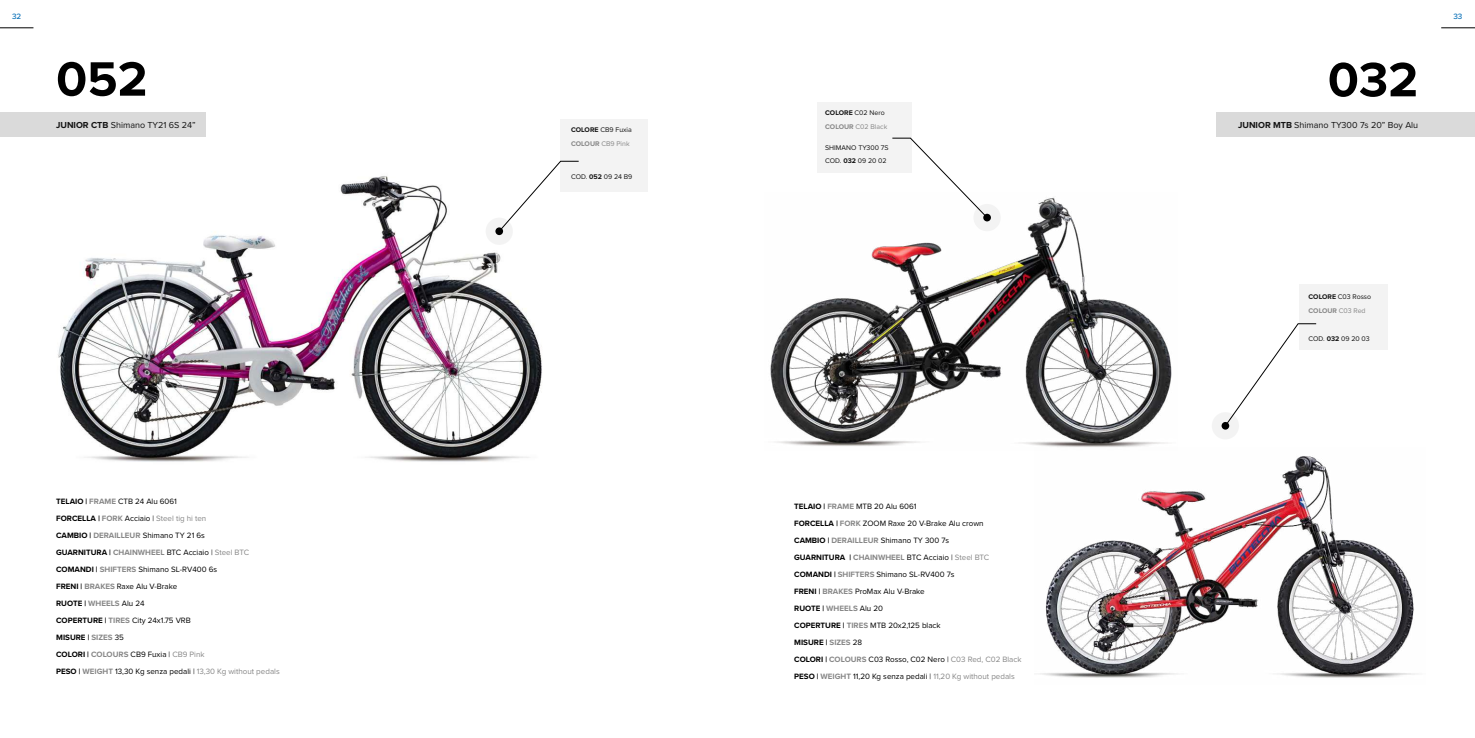
<style>
.page{position:relative;width:1475px;height:738px;background:#fff}
.page>*{position:absolute;margin:0;border:0;box-sizing:border-box;transform-origin:0 0}
.t1{font:700 50px "Proxima Nova";color:#000}
.t2{font:9px "Proxima Nova";color:#131313}
.t3{font:8px/17px "Proxima Nova";color:#000}
.t4{font:500 8px "Proxima Nova";color:#0870b8}
.t5{font:7px/14px "Proxima Nova";color:#131313}
.t6{font:7px/14px "Proxima Nova";color:#878787}
.s1{font-weight:700;color:#131313}
.s2{color:#131313}
.s3{font-weight:700}
.s4{font-weight:700;color:#878787}
.s5{color:#878787}
.s6{font-weight:700;font-style:italic}
</style>
<div class="page">
<img style="left:58px;top:176px;width:484px;height:286px">
<img style="left:770px;top:197px;width:402px;height:249px">
<img style="left:1040px;top:446px;width:375px;height:232px">
<hr style="left:1440px;top:27px;width:34px;height:1px;background:#000">
<hr style="left:0;top:27px;width:33px;height:1px;background:#000">
<div style="left:0;top:113px;width:206px;height:24px;background:#dadada"></div>
<div style="left:1216px;top:113px;width:258px;height:24px;background:#dadada"></div>
<div style="left:560px;top:119px;width:87px;height:72px;background:#f3f3f3"></div>
<div style="left:485px;top:217px;width:28px;height:28px;background:#f3f3f3;border-radius:50%"></div>
<div style="left:495px;top:227px;width:8px;height:8px;background:#000;border-radius:50%"></div>
<svg style="left:498px;top:160px;width:81px;height:72px"></svg>
<div style="left:816px;top:103px;width:95px;height:69px;background:#f3f3f3"></div>
<div style="left:1298px;top:284px;width:89px;height:65px;background:#f3f3f3"></div>
<div style="left:973px;top:204px;width:27px;height:27px;background:#f3f3f3;border-radius:50%"></div>
<div style="left:1211px;top:412px;width:27px;height:27px;background:#f3f3f3;border-radius:50%"></div>
<div style="left:983px;top:213px;width:7px;height:8px;background:#000;border-radius:50%"></div>
<svg style="left:1221px;top:421px;width:7px;height:8px"></svg>
<svg style="left:891px;top:137px;width:97px;height:81px"></svg>
<svg style="left:1224px;top:323px;width:92px;height:103px"></svg>
<p class="t4" style="left:12px;top:10px;width:11px">32</p>
<p class="t4" style="left:1452px;top:10px;width:11px">33</p>
<h1 class="t1" style="left:56px;top:42px;width:93px">052</h1>
<h1 class="t1" style="left:1327px;top:42px;width:92px">032</h1>
<p class="t6" style="left:825px;top:105px;width:64px"><span class="s1">COLORE</span> <span class="s2">C02 Nero<br></span><span class="s3">COLOUR</span> C02 Black</p>
<p class="t2" style="left:56px;top:118px;width:141px"><span class="s3">JUNIOR CTB</span> Shimano TY21 6S 24”</p>
<p class="t2" style="left:1237px;top:118px;width:181px"><span class="s3">JUNIOR MTB</span> Shimano TY300 7s 20” Boy Alu</p>
<p class="t5" style="left:571px;top:122px;width:62px"><span class="s3">COLORE</span> CB9 Fuxia<br><span class="s4">COLOUR</span> <span class="s5">CB9 Pink</span></p>
<p class="t5" style="left:571px;top:169px;width:63px">COD. <span class="s3">052</span> 09 24 B9</p>
<p class="t5" style="left:825px;top:141px;width:65px;line-height:13px">SHIMANO TY300 7S<br>COD. <span class="s3">032</span> 09 20 02</p>
<p class="t5" style="left:1308px;top:288px;width:64px"><span class="s3">COLORE</span> C03 Rosso<br><span class="s4">COLOUR</span> <span class="s5">C03 Red</span></p>
<p class="t3" style="left:56px;top:492px;width:225px"><span class="s3">TELAIO |</span> <span class="s4">FRAME</span> CTB 24 Alu 6061<br><span class="s3">FORCELLA</span> <span class="s6">|</span> <span class="s4">FORK</span> Acciaio | <span class="s5">Steel tig hi ten<br></span><span class="s3">CAMBIO |</span> <span class="s4">DERAILLEUR</span> Shimano TY 21 6s<br><span class="s3">GUARNITURA |</span> <span class="s4">CHAINWHEEL</span> BTC Acciaio | <span class="s5">Steel BTC </span><span class="s3">COMANDI |</span> <span class="s4">SHIFTERS</span> Shimano SL-RV400 6s<br><span class="s3">FRENI |</span> <span class="s4">BRAKES</span> Raxe Alu V-Brake<br><span class="s3">RUOTE |</span> <span class="s4">WHEELS</span> Alu 24<br><span class="s3">COPERTURE |</span> <span class="s4">TIRES</span> City 24x1.75 VRB<br><span class="s3">MISURE |</span> <span class="s4">SIZES</span> 35<br><span class="s3">COLORI |</span> <span class="s4">COLOURS</span> CB9 Fuxia | <span class="s5">CB9 Pink<br></span><span class="s3">PESO |</span> <span class="s4">WEIGHT</span> 13,30 Kg senza pedali | <span class="s5">13,30 Kg without pedals</span></p>
<p class="t3" style="left:794px;top:497px;width:229px"><span class="s3">TELAIO |</span> <span class="s4">FRAME</span> MTB 20 Alu 6061<br><span class="s3">FORCELLA</span> <span class="s6">|</span> <span class="s4">FORK</span> ZOOM Raxe 20 V-Brake Alu crown<br><span class="s3">CAMBIO |</span> <span class="s4">DERAILLEUR</span> Shimano TY 300 7s<br><span class="s3">GUARNITURA |</span> <span class="s4">CHAINWHEEL</span> BTC Acciaio | <span class="s5">Steel BTC </span><span class="s3">COMANDI |</span> <span class="s4">SHIFTERS</span> Shimano SL-RV400 7s<br><span class="s3">FRENI |</span> <span class="s4">BRAKES</span> ProMax Alu V-Brake<br><span class="s3">RUOTE |</span> <span class="s4">WHEELS</span> Alu 20<br><span class="s3">COPERTURE |</span> <span class="s4">TIRES</span> MTB 20x2,125 black<br><span class="s3">MISURE |</span> <span class="s4">SIZES</span> 28<br><span class="s3">COLORI |</span> <span class="s4">COLOURS</span> C03 Rosso, C02 Nero | <span class="s5">C03 Red, C02 Black </span><span class="s3">PESO |</span> <span class="s4">WEIGHT</span> 11,20 Kg senza pedali | <span class="s5">11,20 Kg without pedals</span></p>
<p class="t5" style="left:1308px;top:330px;width:63px">COD. <span class="s3">032</span> 09 20 03</p>
</div>
